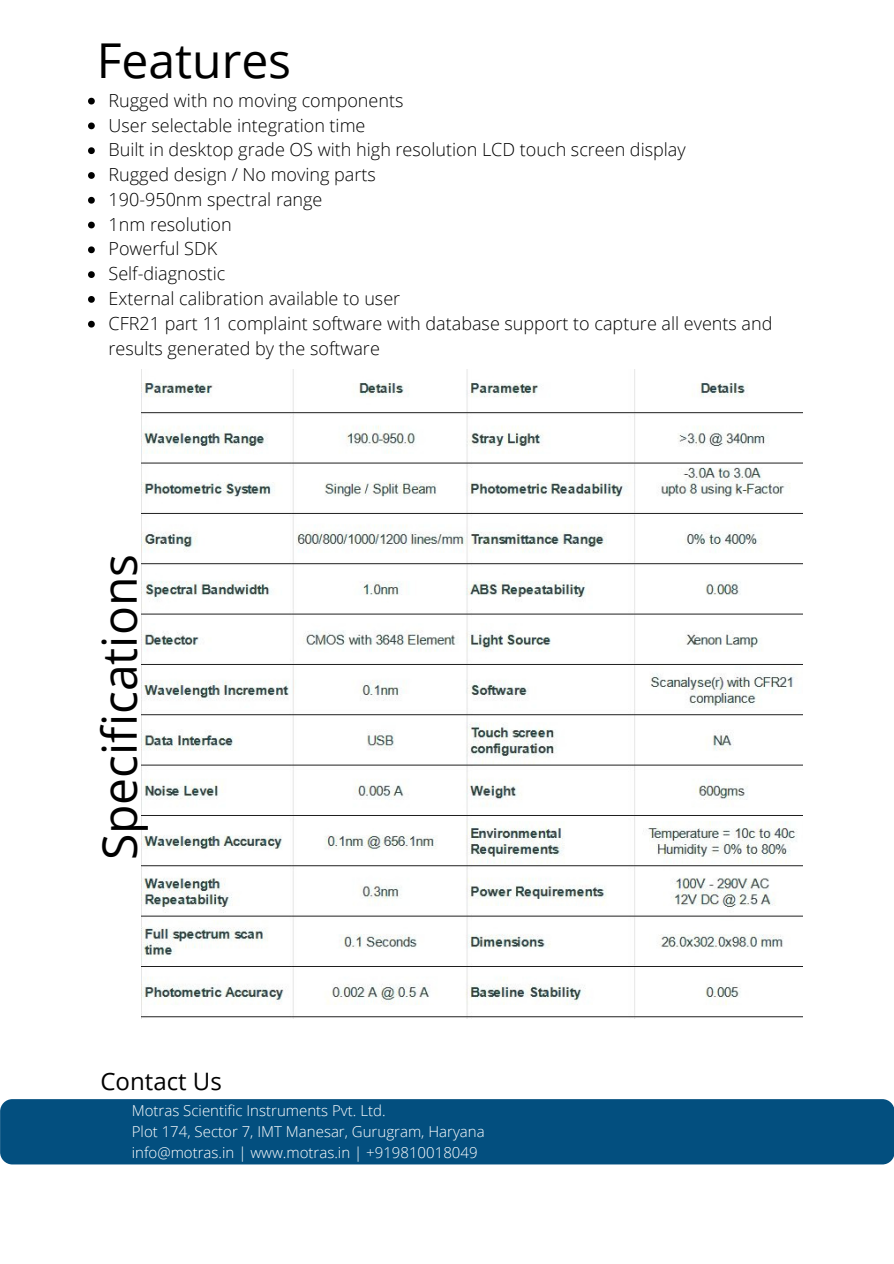
<style>
.page{position:relative;width:894px;height:1264px;background:#fff}
.page>*{position:absolute;margin:0;border:0;box-sizing:border-box;transform-origin:0 0}
.t1{font:48px "Open Sans";color:#000}
.t2{font:24px "Open Sans";color:#000}
.t3{font:300 18px/24.8px "Open Sans";color:#000}
.t4{font:300 15px "Open Sans";color:#fff}
</style>
<div class="page">
<div style="left:0;top:1099px;width:893px;height:65px;background:#034f7f;border-radius:12px"></div>
<img style="left:141px;top:370px;width:661px;height:648px">
<svg style="left:88px;top:98px;width:7px;height:6px"></svg>
<svg style="left:88px;top:122px;width:7px;height:7px"></svg>
<svg style="left:88px;top:147px;width:7px;height:7px"></svg>
<svg style="left:88px;top:172px;width:7px;height:7px"></svg>
<svg style="left:88px;top:197px;width:7px;height:7px"></svg>
<svg style="left:88px;top:222px;width:7px;height:6px"></svg>
<svg style="left:88px;top:246px;width:7px;height:7px"></svg>
<svg style="left:88px;top:271px;width:7px;height:7px"></svg>
<svg style="left:88px;top:296px;width:7px;height:7px"></svg>
<svg style="left:88px;top:321px;width:7px;height:6px"></svg>
<p class="t1" style="left:97px;top:27px;width:196px">Features</p>
<p class="t3" style="left:108px;top:87px;width:296px">Rugged with no moving components</p>
<p class="t3" style="left:108px;top:112px;width:258px">User selectable integration time</p>
<p class="t3" style="left:108px;top:137px;width:578px">Built in desktop grade OS with high resolution LCD touch screen display</p>
<p class="t3" style="left:108px;top:162px;width:269px">Rugged design / No moving parts</p>
<p class="t3" style="left:108px;top:186px;width:215px">190-950nm spectral range</p>
<p class="t3" style="left:108px;top:211px;width:125px">1nm resolution</p>
<p class="t3" style="left:108px;top:236px;width:110px">Powerful SDK</p>
<p class="t3" style="left:108px;top:261px;width:118px">Self-diagnostic</p>
<p class="t3" style="left:108px;top:286px;width:293px">External calibration available to user</p>
<p class="t3" style="left:108px;top:310px;width:665px">CFR21 part 11 complaint software with database support to capture all events and results generated by the software</p>
<p class="t1" style="left:85px;top:860px;width:308px;rotate:-90deg">Specifications</p>
<p class="t2" style="left:100px;top:1064px;width:123px">Contact Us</p>
<p class="t4" style="left:132px;top:1100px;width:255px">Motras Scientific Instruments Pvt. Ltd.</p>
<p class="t4" style="left:132px;top:1120px;width:354px">Plot 174, Sector 7, IMT Manesar, Gurugram, Haryana</p>
<p class="t4" style="left:132px;top:1141px;width:347px">info@motras.in | www.motras.in | +919810018049</p>
</div>
